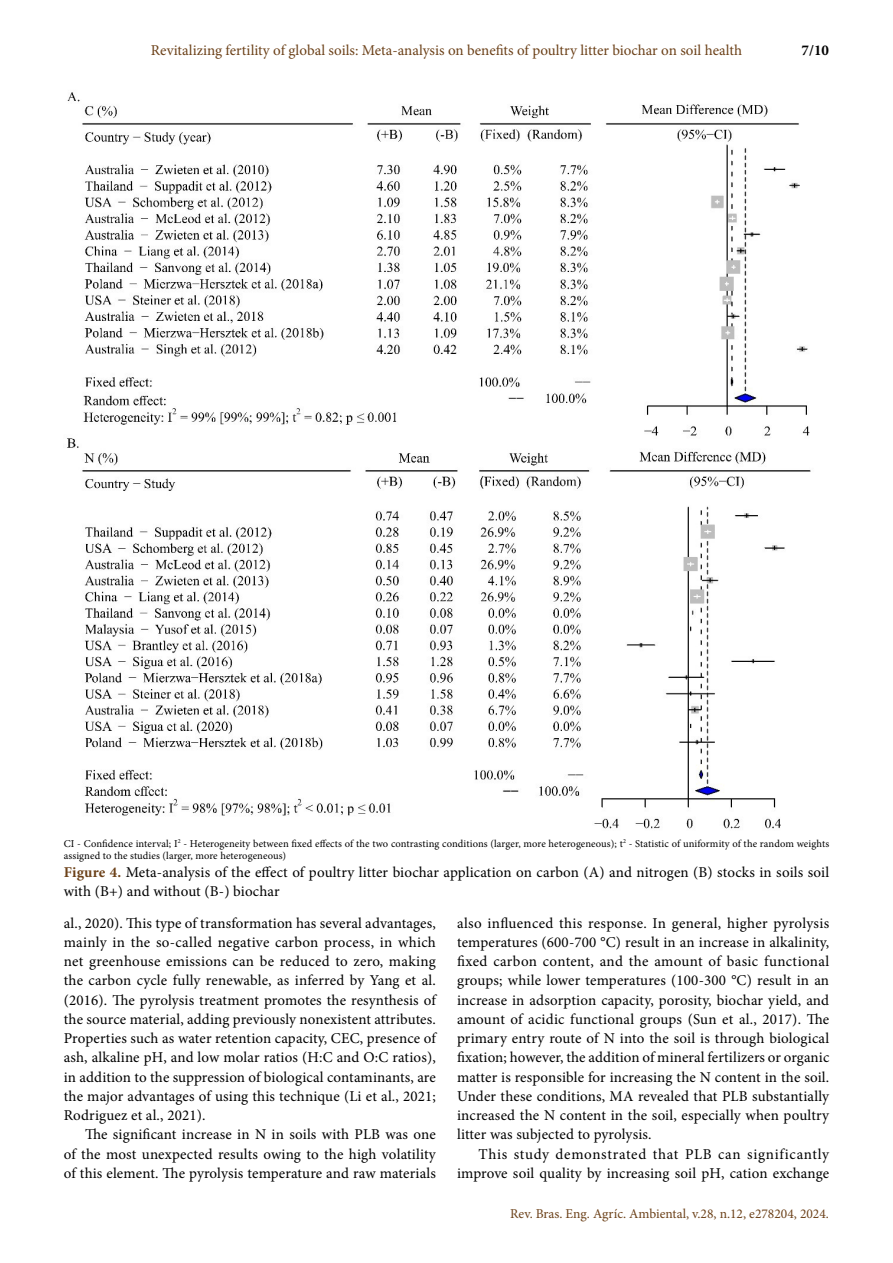
<style>
.page{position:relative;width:893px;height:1263px;background:#fff}
.page>*{position:absolute;margin:0;border:0;box-sizing:border-box;transform-origin:0 0}
.t1{font:15px/19.2px "Minion Pro";letter-spacing:.01em;color:#000;text-align:justify}
.t2{font:15px "Minion Pro";color:#6c4119}
.t3{font:700 15px "Minion Pro";color:#000}
.t4{font:13.5px "Minion Pro";color:#6c4119}
.t5{font:10.5px/12.6px "Minion Pro";letter-spacing:.005em;color:#000}
.s1{font-weight:700;color:#6c4119}
</style>
<div class="page">
<img style="left:67px;top:92px;width:744px;height:737px">
<p class="t2" style="left:151px;top:40px;width:593px">Revitalizing fertility of global soils: Meta-analysis on benefits of poultry litter biochar on soil health</p>
<p class="t3" style="left:802px;top:40px;width:29px">7/10</p>
<p class="t5" style="left:64px;top:837px;width:767px">CI - Confidence interval; I<sup>2</sup> - Heterogeneity between fixed effects of the two contrasting conditions (larger, more heterogeneous); t<sup>2</sup> - Statistic of uniformity of the random weights assigned to the studies (larger, more heterogeneous)</p>
<p class="t1" style="left:64px;top:863px;width:767px;line-height:18.8px"><span class="s1">Figure 4.</span> Meta-analysis of the effect of poultry litter biochar application on carbon (A) and nitrogen (B) stocks in soils soil with (B+) and without (B-) biochar</p>
<p class="t1" style="left:64px;top:913px;width:374px">al., 2020). This type of transformation has several advantages, mainly in the so-called negative carbon process, in which net greenhouse emissions can be reduced to zero, making the carbon cycle fully renewable, as inferred by Yang et al. (2016). The pyrolysis treatment promotes the resynthesis of the source material, adding previously nonexistent attributes.<br>Properties such as water retention capacity, CEC, presence of ash, alkaline pH, and low molar ratios (H:C and O:C ratios), in addition to the suppression of biological contaminants, are the major advantages of using this technique (Li et al., 2021; Rodriguez et al., 2021).</p>
<p class="t1" style="left:64px;top:1125px;width:374px;text-indent:21px">The significant increase in N in soils with PLB was one of the most unexpected results owing to the high volatility of this element. The pyrolysis temperature and raw materials</p>
<p class="t1" style="left:457px;top:913px;width:374px">also influenced this response. In general, higher pyrolysis temperatures (600-700 °C) result in an increase in alkalinity, fixed carbon content, and the amount of basic functional groups; while lower temperatures (100-300 °C) result in an increase in adsorption capacity, porosity, biochar yield, and amount of acidic functional groups (Sun et al., 2017). The primary entry route of N into the soil is through biological fixation; however, the addition of mineral fertilizers or organic matter is responsible for increasing the N content in the soil.<br>Under these conditions, MA revealed that PLB substantially increased the N content in the soil, especially when poultry litter was subjected to pyrolysis.</p>
<p class="t1" style="left:457px;top:1144px;width:374px;text-align:right">This study demonstrated that PLB can significantly improve soil quality by increasing soil pH, cation exchange</p>
<p class="t4" style="left:510px;top:1204px;width:320px">Rev. Bras. Eng. Agríc. Ambiental, v.28, n.12, e278204, 2024.</p>
</div>
